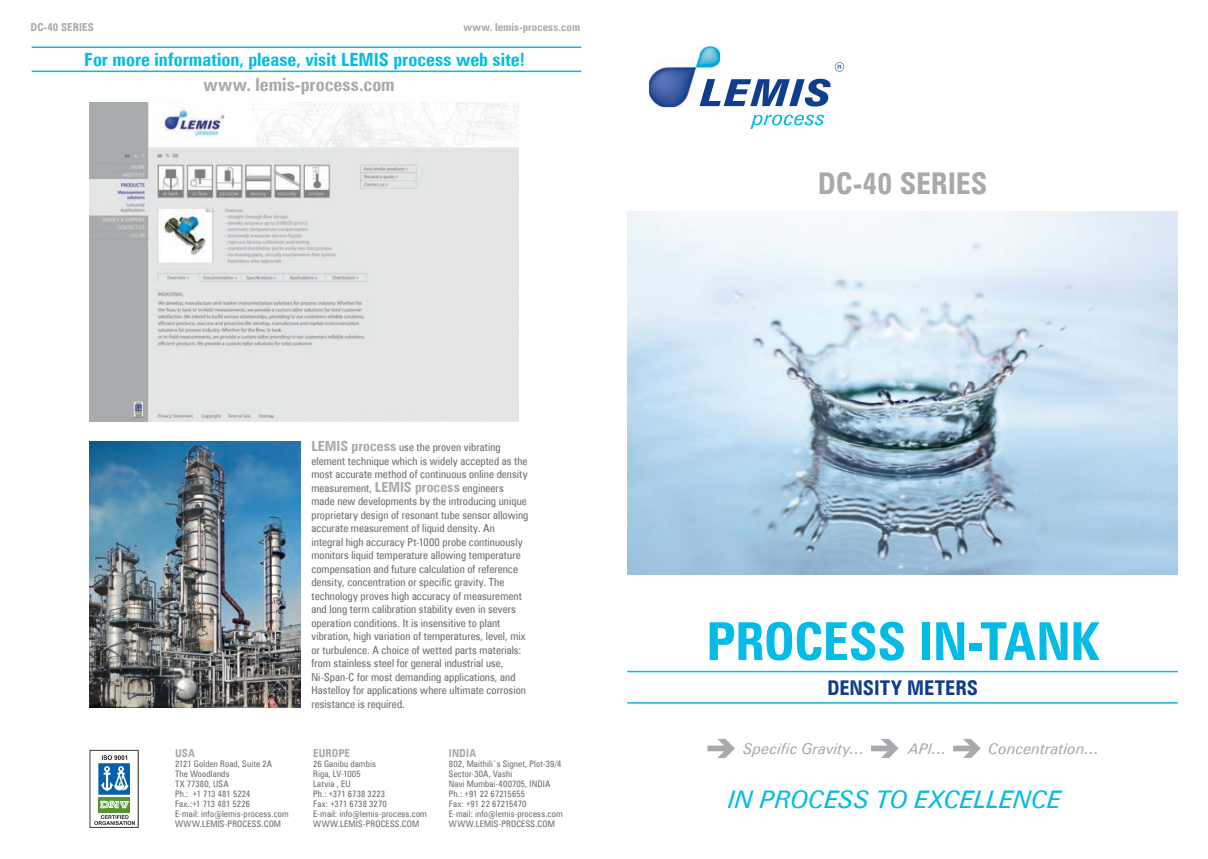
<style>
.page{position:relative;width:1208px;height:859px;background:#fff}
.page>*{position:absolute;margin:0;border:0;box-sizing:border-box;transform-origin:0 0}
.t1{font:700 condensed 52.4px "Zurich TL";letter-spacing:-.015em;color:#02bce5}
.t2{font:700 condensed 30px "Zurich TL";letter-spacing:-.005em;color:#a8a9ad}
.t3{font:italic 24.3px "Zurich TL";letter-spacing:-.01em;color:#02bce5}
.t4{font:700 condensed 20.3px "Zurich TL";color:#103d8c}
.t5{font:700 condensed 18.2px "Zurich TL";color:#02bce5}
.t6{font:700 condensed 18.2px "Zurich TL";color:#a8a9ad}
.t7{font:italic 14.8px "Zurich TL";color:#a8a9ad}
.t8{font:condensed 11px/13.5px "Zurich TL";letter-spacing:.005em;color:#6c6d70}
.t9{font:700 condensed 11px "Zurich TL";letter-spacing:.005em;color:#a8a9ad}
.t10{font:condensed 9px/10px "Zurich TL";letter-spacing:.015em;color:#6c6d70}
.s1{font-weight:700;font-size:14px;color:#a8a9ad}
</style>
<div class="page">
<img style="left:89px;top:441px;width:211px;height:267px">
<hr style="left:32px;top:71px;width:549px;height:1px;background:#02bce5">
<hr style="left:32px;top:47px;width:549px;height:1px;background:#02bce5">
<img style="left:627px;top:212px;width:550px;height:363px">
<hr style="left:627px;top:671px;width:550px;height:1px;background:#02bce5">
<hr style="left:627px;top:702px;width:550px;height:2px;background:#02bce5">
<svg style="left:707px;top:739px;width:28px;height:19px"></svg>
<svg style="left:871px;top:739px;width:27px;height:19px"></svg>
<svg style="left:953px;top:739px;width:27px;height:19px"></svg>
<svg style="left:835px;top:62px;width:9px;height:10px"></svg>
<svg style="left:720px;top:79px;width:110px;height:28px"></svg>
<svg style="left:750px;top:115px;width:74px;height:14px"></svg>
<img style="left:649px;top:46px;width:71px;height:61px">
<img style="left:699px;top:79px;width:21px;height:27px">
<img style="left:89px;top:102px;width:429px;height:320px">
<svg style="left:89px;top:750px;width:50px;height:78px"></svg>
<p class="t9" style="left:31px;top:23px;width:65px">DC-40 SERIES</p>
<p class="t9" style="left:463px;top:23px;width:118px">www. lemis-process.com</p>
<h3 class="t5" style="left:84px;top:53px;width:442px">For more information, please, visit LEMIS process web site!</h3>
<h3 class="t6" style="left:203px;top:78px;width:193px">www. lemis-process.com</h3>
<p class="t9" style="left:175px;top:749px;width:21px">USA</p>
<p class="t10" style="left:175px;top:760px;width:115px">2121 Golden Road, Suite 2A<br>The Woodlands<br>TX 77380, USA<br>Ph.: +1 713 481 5224<br>Fax.:+1 713 481 5226<br>E-mail: info@lemis-process.com<br>WWW.LEMIS-PROCESS.COM</p>
<p class="t8" style="left:311px;top:442px;width:218px"><span class="s1">LEMIS process</span> use the proven vibrating element technique which is widely accepted as the most accurate method of continuous online density measurement, <span class="s1">LEMIS process</span> engineers made new developments by the introducing unique proprietary design of resonant tube sensor allowing accurate measurement of liquid density. An integral high accuracy Pt-1000 probe continuously monitors liquid temperature allowing temperature compensation and future calculation of reference density, concentration or specific gravity. The technology proves high accuracy of measurement and long term calibration stability even in severs operation conditions. It is insensitive to plant vibration, high variation of temperatures, level, mix or turbulence. A choice of wetted parts materials: from stainless steel for general industrial use, Ni-Span-C for most demanding applications, and Hastelloy for applications where ultimate corrosion resistance is required.</p>
<p class="t9" style="left:313px;top:749px;width:38px">EUROPE</p>
<p class="t10" style="left:313px;top:760px;width:115px">26 Ganibu dambis<br>Riga, LV-1005<br>Latvia , EU<br>Ph.: +371 6738 3223<br>Fax: +371 6738 3270<br>E-mail: info@lemis-process.com<br>WWW.LEMIS-PROCESS.COM</p>
<p class="t9" style="left:449px;top:749px;width:29px">INDIA</p>
<p class="t10" style="left:449px;top:760px;width:115px">802, Maithili`s Signet, Plot-39/4<br>Sector-30A, Vashi<br>Navi Mumbai-400705, INDIA<br>Ph.: +91 22 67215655<br>Fax: +91 22 67215470<br>E-mail: info@lemis-process.com<br>WWW.LEMIS-PROCESS.COM</p>
<h2 class="t2" style="left:817px;top:172px;width:171px">DC-40 SERIES</h2>
<h1 class="t1" style="left:706px;top:622px;width:394px">PROCESS IN-TANK</h1>
<h3 class="t4" style="left:827px;top:680px;width:153px">DENSITY METERS</h3>
<h3 class="t7" style="left:743px;top:744px;width:123px">Specific Gravity…</h3>
<h3 class="t7" style="left:908px;top:744px;width:40px">API…</h3>
<h3 class="t7" style="left:988px;top:744px;width:112px">Concentration…</h3>
<h3 class="t3" style="left:728px;top:790px;width:334px">IN PROCESS TO EXCELLENCE</h3>
</div>
